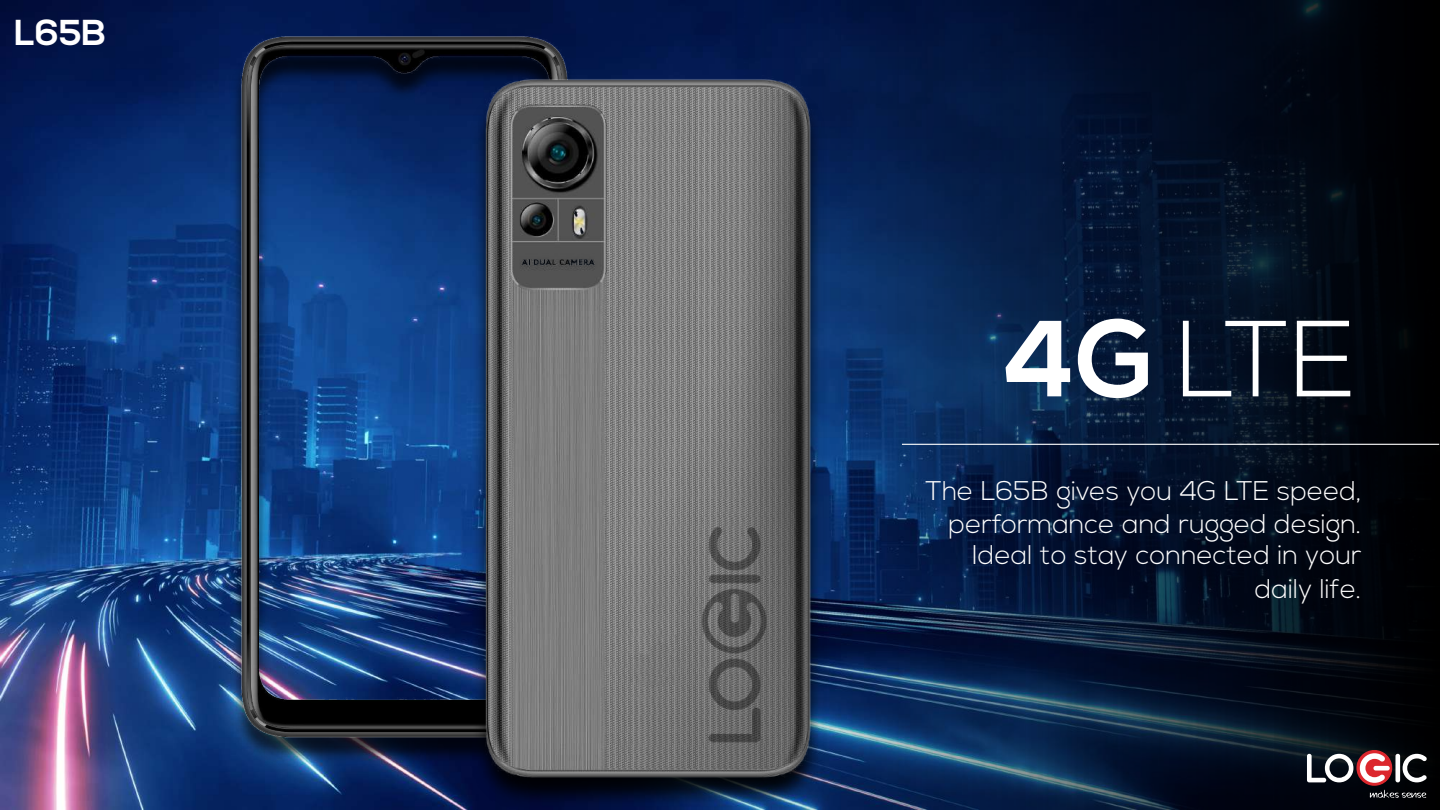
<style>
.page{position:relative;width:1440px;height:810px;background:#fff}
.page>*{position:absolute;margin:0;border:0;box-sizing:border-box;transform-origin:0 0}
.t1{font:300 108px "Nexa";color:#fff}
.t2{font:700 36px "Nexa";color:#fff}
.t3{font:300 27px/32.5px "Nexa";color:#fff;text-align:right}
.s1{font-weight:700}
</style>
<div class="page">
<img style="left:0;top:0;width:733px;height:810px">
<img style="left:733px;top:0;width:707px;height:810px">
<img style="left:210px;top:26px;width:389px;height:760px">
<img style="left:225px;top:24px;width:359px;height:730px">
<img style="left:447px;top:60px;width:401px;height:750px">
<img style="left:468px;top:63px;width:359px;height:730px">
<hr style="left:902px;top:444px;width:537px;height:1px;background:#fff">
<svg style="left:1307px;top:750px;width:120px;height:48px"></svg>
<h2 class="t2" style="left:14px;top:11px;width:94px">L65B</h2>
<h1 class="t1" style="left:1002px;top:297px;width:356px"><span class="s1">4G</span> LTE</h1>
<p class="t3" style="left:926px;top:476px;width:438px">The L65B gives you 4G LTE speed, performance and rugged design.<br>Ideal to stay connected in your daily life.</p>
</div>
